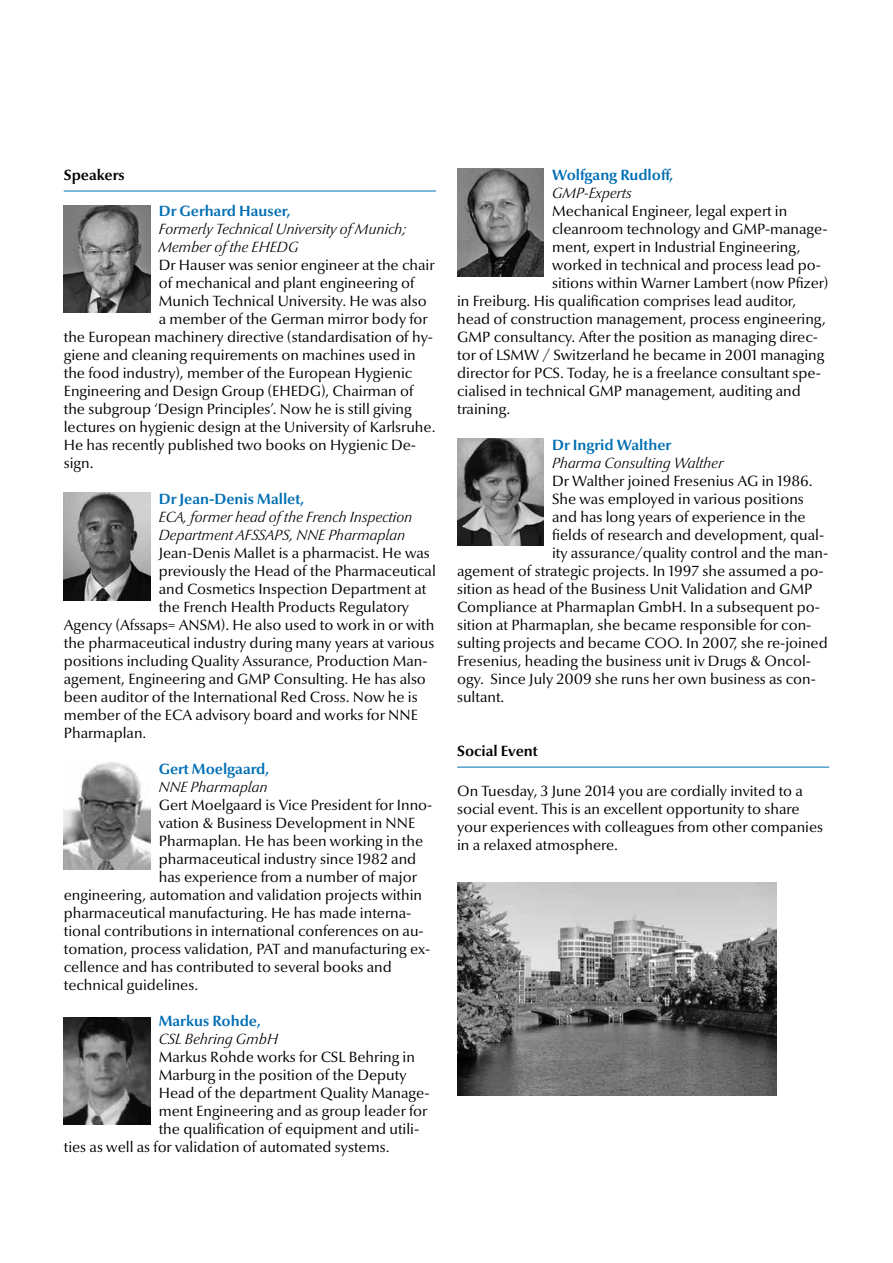
<style>
.page{position:relative;width:893px;height:1263px;background:#fff}
.page>*{position:absolute;margin:0;border:0;box-sizing:border-box;transform-origin:0 0}
.t1{font:15px/18px "Optima Nova LT";color:#000}
.t2{font:italic 300 15px/18px "Optima Nova LT";color:#000}
.t3{font:700 15px "Optima Nova LT";color:#006fb4}
.t4{font:700 15px "Optima Nova LT";color:#000}
</style>
<div class="page">
<hr style="left:64px;top:191px;width:372px;height:1px;background:#006fb4">
<img style="left:64px;top:205px;width:86px;height:108px">
<img style="left:64px;top:493px;width:86px;height:108px">
<img style="left:64px;top:762px;width:86px;height:108px">
<img style="left:64px;top:1017px;width:86px;height:108px">
<hr style="left:457px;top:767px;width:372px;height:1px;background:#006fb4">
<img style="left:457px;top:169px;width:87px;height:107px">
<img style="left:457px;top:438px;width:87px;height:108px">
<img style="left:457px;top:883px;width:319px;height:212px">
<p class="t4" style="left:64px;top:166px;width:62px">Speakers</p>
<p class="t3" style="left:159px;top:202px;width:134px">Dr Gerhard Hauser,</p>
<p class="t2" style="left:159px;top:220px;width:250px">Formerly Technical University of Munich;<br>Member of the EHEDG</p>
<p class="t1" style="left:159px;top:256px;width:277px">Dr Hauser was senior engineer at the chair</p>
<p class="t1" style="left:159px;top:274px;width:257px">of mechanical and plant engineering of</p>
<p class="t1" style="left:159px;top:292px;width:269px">Munich Technical University. He was also</p>
<p class="t1" style="left:159px;top:310px;width:270px">a member of the German mirror body for</p>
<p class="t1" style="left:64px;top:328px;width:371px">the European machinery directive (standardisation of hy-</p>
<p class="t1" style="left:64px;top:346px;width:354px">giene and cleaning requirements on machines used in</p>
<p class="t1" style="left:64px;top:364px;width:350px">the food industry), member of the European Hygienic</p>
<p class="t1" style="left:64px;top:382px;width:351px">Engineering and Design Group (EHEDG), Chairman of</p>
<p class="t1" style="left:64px;top:400px;width:349px">the subgroup ‘Design Principles’. Now he is still giving</p>
<p class="t1" style="left:64px;top:418px;width:373px">lectures on hygienic design at the University of Karlsruhe.</p>
<p class="t1" style="left:64px;top:436px;width:354px">He has recently published two books on Hygienic De-</p>
<p class="t1" style="left:64px;top:454px;width:31px">sign.</p>
<p class="t3" style="left:159px;top:490px;width:147px">Dr Jean-Denis Mallet,</p>
<p class="t2" style="left:159px;top:508px;width:255px">ECA, former head of the French Inspection<br>Department AFSSAPS, NNE Pharmaplan</p>
<p class="t1" style="left:159px;top:544px;width:273px">Jean-Denis Mallet is a pharmacist. He was</p>
<p class="t1" style="left:159px;top:562px;width:279px">previously the Head of the Pharmaceutical</p>
<p class="t1" style="left:159px;top:580px;width:269px">and Cosmetics Inspection Department at</p>
<p class="t1" style="left:159px;top:598px;width:252px">the French Health Products Regulatory</p>
<p class="t1" style="left:64px;top:616px;width:372px">Agency (Afssaps= ANSM). He also used to work in or with</p>
<p class="t1" style="left:64px;top:634px;width:372px">the pharmaceutical industry during many years at various</p>
<p class="t1" style="left:64px;top:652px;width:365px">positions including Quality Assurance, Production Man-</p>
<p class="t1" style="left:64px;top:670px;width:364px">agement, Engineering and GMP Consulting. He has also</p>
<p class="t1" style="left:64px;top:688px;width:355px">been auditor of the International Red Cross. Now he is</p>
<p class="t1" style="left:64px;top:706px;width:356px">member of the ECA advisory board and works for NNE</p>
<p class="t1" style="left:64px;top:724px;width:84px">Pharmaplan.</p>
<p class="t3" style="left:159px;top:760px;width:112px">Gert Moelgaard,</p>
<p class="t2" style="left:159px;top:778px;width:111px">NNE Pharmaplan</p>
<p class="t1" style="left:159px;top:796px;width:275px">Gert Moelgaard is Vice President for Inno-</p>
<p class="t1" style="left:159px;top:814px;width:258px">vation &amp; Business Development in NNE</p>
<p class="t1" style="left:159px;top:832px;width:266px">Pharmaplan. He has been working in the</p>
<p class="t1" style="left:159px;top:850px;width:259px">pharmaceutical industry since 1982 and</p>
<p class="t1" style="left:159px;top:868px;width:260px">has experience from a number of major</p>
<p class="t1" style="left:64px;top:886px;width:360px">engineering, automation and validation projects within</p>
<p class="t1" style="left:64px;top:904px;width:349px">pharmaceutical manufacturing. He has made interna-</p>
<p class="t1" style="left:64px;top:922px;width:361px">tional contributions in international conferences on au-</p>
<p class="t1" style="left:64px;top:940px;width:368px">tomation, process validation, PAT and manufacturing ex-</p>
<p class="t1" style="left:64px;top:958px;width:329px">cellence and has contributed to several books and</p>
<p class="t1" style="left:64px;top:976px;width:136px">technical guidelines.</p>
<p class="t3" style="left:159px;top:1012px;width:104px">Markus Rohde,</p>
<p class="t2" style="left:159px;top:1030px;width:121px">CSL Behring GmbH</p>
<p class="t1" style="left:159px;top:1048px;width:258px">Markus Rohde works for CSL Behring in</p>
<p class="t1" style="left:159px;top:1066px;width:249px">Marburg in the position of the Deputy</p>
<p class="t1" style="left:159px;top:1084px;width:272px">Head of the department Quality Manage-</p>
<p class="t1" style="left:159px;top:1102px;width:270px">ment Engineering and as group leader for</p>
<p class="t1" style="left:159px;top:1120px;width:262px">the qualification of equipment and utili-</p>
<p class="t1" style="left:64px;top:1138px;width:327px">ties as well as for validation of automated systems.</p>
<p class="t3" style="left:552px;top:166px;width:123px">Wolfgang Rudloff,</p>
<p class="t2" style="left:552px;top:184px;width:81px">GMP-Experts</p>
<p class="t1" style="left:552px;top:202px;width:237px">Mechanical Engineer, legal expert in</p>
<p class="t1" style="left:552px;top:220px;width:277px">cleanroom technology and GMP-manage-</p>
<p class="t1" style="left:552px;top:238px;width:250px">ment, expert in Industrial Engineering,</p>
<p class="t1" style="left:552px;top:256px;width:270px">worked in technical and process lead po-</p>
<p class="t1" style="left:552px;top:274px;width:278px">sitions within Warner Lambert (now Pfizer)</p>
<p class="t1" style="left:457px;top:292px;width:341px">in Freiburg. His qualification comprises lead auditor,</p>
<p class="t1" style="left:457px;top:310px;width:370px">head of construction management, process engineering,</p>
<p class="t1" style="left:457px;top:328px;width:362px">GMP consultancy. After the position as managing direc-</p>
<p class="t1" style="left:457px;top:346px;width:369px">tor of LSMW / Switzerland he became in 2001 managing</p>
<p class="t1" style="left:457px;top:364px;width:365px">director for PCS. Today, he is a freelance consultant spe-</p>
<p class="t1" style="left:457px;top:382px;width:345px">cialised in technical GMP management, auditing and</p>
<p class="t1" style="left:457px;top:400px;width:55px">training.</p>
<p class="t3" style="left:552px;top:436px;width:121px">Dr Ingrid Walther</p>
<p class="t2" style="left:552px;top:454px;width:173px">Pharma Consulting Walther</p>
<p class="t1" style="left:552px;top:472px;width:262px">Dr Walther joined Fresenius AG in 1986.</p>
<p class="t1" style="left:552px;top:490px;width:253px">She was employed in various positions</p>
<p class="t1" style="left:552px;top:508px;width:255px">and has long years of experience in the</p>
<p class="t1" style="left:552px;top:526px;width:274px">fields of research and development, qual-</p>
<p class="t1" style="left:552px;top:544px;width:278px">ity assurance/quality control and the man-</p>
<p class="t1" style="left:457px;top:562px;width:368px">agement of strategic projects. In 1997 she assumed a po-</p>
<p class="t1" style="left:457px;top:580px;width:357px">sition as head of the Business Unit Validation and GMP</p>
<p class="t1" style="left:457px;top:598px;width:364px">Compliance at Pharmaplan GmbH. In a subsequent po-</p>
<p class="t1" style="left:457px;top:616px;width:356px">sition at Pharmaplan, she became responsible for con-</p>
<p class="t1" style="left:457px;top:634px;width:372px">sulting projects and became COO. In 2007, she re-joined</p>
<p class="t1" style="left:457px;top:652px;width:355px">Fresenius, heading the business unit iv Drugs &amp; Oncol-</p>
<p class="t1" style="left:457px;top:670px;width:360px">ogy. Since July 2009 she runs her own business as con-</p>
<p class="t1" style="left:457px;top:688px;width:49px">sultant.</p>
<p class="t4" style="left:457px;top:742px;width:82px">Social Event</p>
<p class="t1" style="left:457px;top:782px;width:368px">On Tuesday, 3 June 2014 you are cordially invited to a social event. This is an excellent opportunity to share your experiences with colleagues from other companies in a relaxed atmosphere.</p>
</div>
